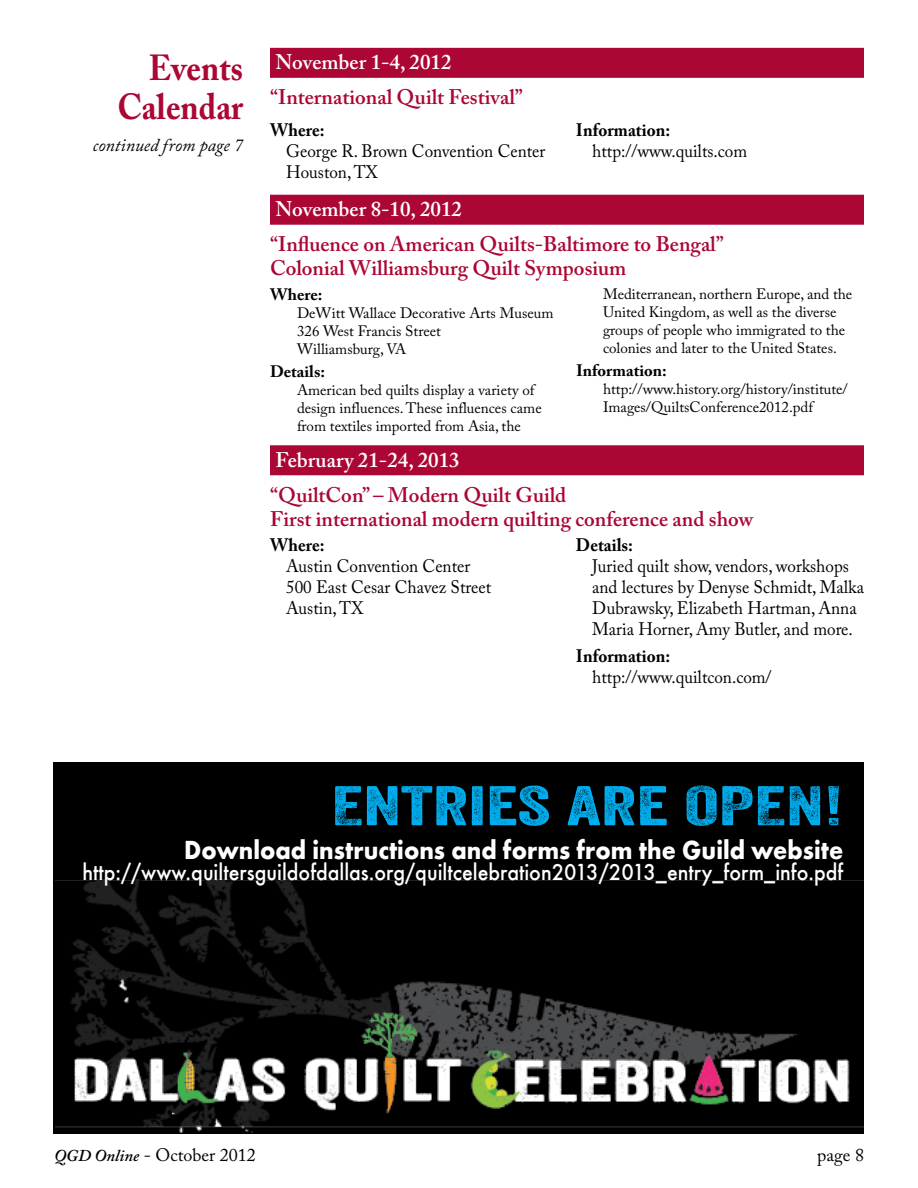
<style>
.page{position:relative;width:918px;height:1188px;background:#fff}
.page>*{position:absolute;margin:0;border:0;box-sizing:border-box;transform-origin:0 0}
.t1{font:54px "Veneer Two";color:#00aeef;scale:1.5 1}
.t2{font:700 36px/39px "Adobe Caslon Pro";color:#ab0634;text-align:right;scale:.9 1}
.t3{font:700 27px "Futura T";color:#fff;scale:.92 1}
.t4{font:500 24px "Futura T";color:#fff;scale:.92 1}
.t5{font:600 21px/24px "Adobe Caslon Pro";color:#ab0634}
.t6{font:600 21px "Adobe Caslon Pro";color:#fff}
.t7{font:18px/21px "Adobe Caslon Pro";color:#000;scale:.95 1}
.t8{font:700 18px "Adobe Caslon Pro";color:#000;scale:.95 1}
.t9{font:18px "Adobe Caslon Pro";color:#000}
.t10{font:italic 18px "Adobe Caslon Pro";color:#000}
.t11{font:700 16.5px "Adobe Caslon Pro";color:#000}
.t12{font:15px/18px "Adobe Caslon Pro";color:#000}
.s1{font-weight:600;font-style:italic;font-size:16.5px}
</style>
<div class="page">
<div style="left:270px;top:48px;width:594px;height:30px;background:#ab0634"></div>
<div style="left:270px;top:195px;width:594px;height:30px;background:#ab0634"></div>
<div style="left:270px;top:445px;width:594px;height:30px;background:#ab0634"></div>
<div style="left:53px;top:762px;width:811px;height:372px;background:#000"></div>
<img style="left:56px;top:879px;width:808px;height:254px">
<h2 class="t2" style="left:117px;top:49px;width:141px">Events<br>Calendar</h2>
<p class="t10" style="left:93px;top:135px;width:152px">continued from page 7</p>
<h3 class="t6" style="left:275px;top:50px;width:178px">November 1-4, 2012</h3>
<h3 class="t5" style="left:270px;top:85px;width:254px">“International Quilt Festival”</h3>
<p class="t8" style="left:270px;top:120px;width:59px">Where:</p>
<p class="t7" style="left:286px;top:141px;width:274px">George R. Brown Convention Center<br>Houston, TX</p>
<p class="t8" style="left:576px;top:120px;width:101px">Information:</p>
<p class="t7" style="left:592px;top:141px;width:165px">http://www.quilts.com</p>
<h3 class="t6" style="left:275px;top:197px;width:188px">November 8-10, 2012</h3>
<h3 class="t5" style="left:270px;top:232px;width:455px">“Influence on American Quilts-Baltimore to Bengal”<br>Colonial Williamsburg Quilt Symposium</h3>
<p class="t11" style="left:270px;top:284px;width:54px">Where:</p>
<p class="t12" style="left:297px;top:303px;width:258px">DeWitt Wallace Decorative Arts Museum<br>326 West Francis Street<br>Williamsburg, VA</p>
<p class="t11" style="left:270px;top:362px;width:57px">Details:</p>
<p class="t12" style="left:297px;top:381px;width:246px">American bed quilts display a variety of design influences. These influences came from textiles imported from Asia, the</p>
<p class="t12" style="left:603px;top:284px;width:251px">Mediterranean, northern Europe, and the United Kingdom, as well as the diverse groups of people who immigrated to the colonies and later to the United States.</p>
<p class="t11" style="left:576px;top:361px;width:92px">Information:</p>
<p class="t12" style="left:603px;top:380px;width:246px">http://www.history.org/history/institute/<br>Images/QuiltsConference2012.pdf</p>
<h3 class="t6" style="left:275px;top:447px;width:186px">February 21-24, 2013</h3>
<h3 class="t5" style="left:270px;top:482px;width:484px">“QuiltCon” – Modern Quilt Guild<br>First international modern quilting conference and show</h3>
<p class="t8" style="left:270px;top:535px;width:59px">Where:</p>
<p class="t7" style="left:286px;top:556px;width:217px">Austin Convention Center<br>500 East Cesar Chavez Street<br>Austin, TX</p>
<p class="t8" style="left:576px;top:535px;width:62px">Details:</p>
<p class="t7" style="left:592px;top:556px;width:288px">Juried quilt show, vendors, workshops and lectures by Denyse Schmidt, Malka Dubrawsky, Elizabeth Hartman, Anna Maria Horner, Amy Butler, and more.</p>
<p class="t8" style="left:576px;top:645px;width:101px">Information:</p>
<p class="t7" style="left:592px;top:666px;width:190px">http://www.quiltcon.com/</p>
<h1 class="t1" style="left:331px;top:773px;width:343px">ENTRIES ARE OPEN!</h1>
<h3 class="t3" style="left:184px;top:834px;width:718px">Download instructions and forms from the Guild website</h3>
<h3 class="t4" style="left:82px;top:858px;width:829px">http://www.quiltersguildofdallas.org/quiltcelebration2013/2013_entry_form_info.pdf</h3>
<p class="t9" style="left:54px;top:1144px;width:203px"><span class="s1">QGD Online</span> - October 2012</p>
<p class="t9" style="left:817px;top:1144px;width:48px">page 8</p>
</div>
